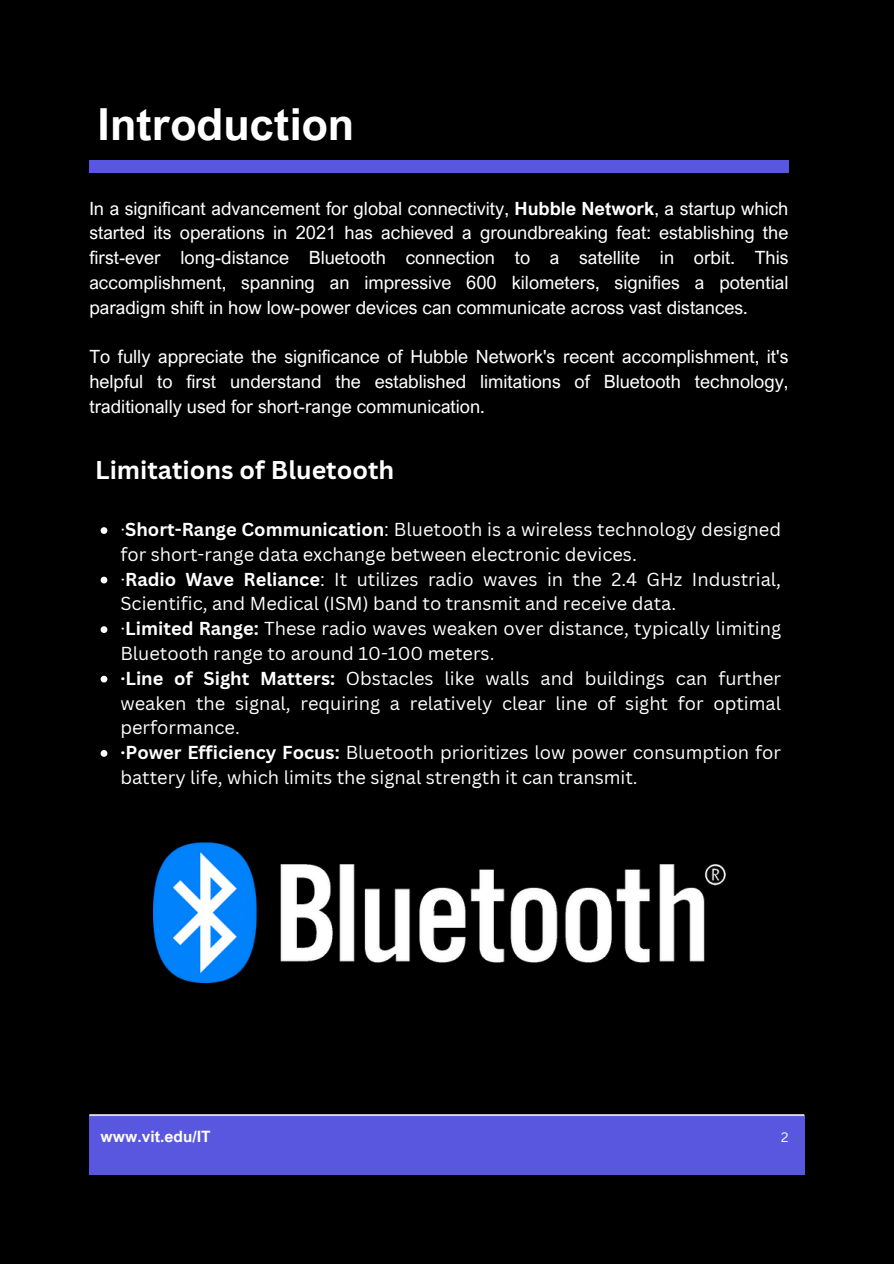
<style>
.page{position:relative;width:894px;height:1264px;background:#fff}
.page>*{position:absolute;margin:0;border:0;box-sizing:border-box;transform-origin:0 0}
.t1{font:700 44.25px "Arial Nova";color:#fff}
.t2{font:700 25.05px "Canva Sans";color:#fff}
.t3{font:18.3px/24.8px "Canva Sans";color:#fff}
.t4{font:18.3px/24.8px "Arial Nova";color:#fff;text-align:justify}
.t5{font:700 15.6px "Arial Nova";color:#fff}
.t6{font:13.35px "Canva Sans";color:#fff}
.s1{font-weight:700}
</style>
<div class="page">
<div style="left:0;top:0;width:893px;height:1263px;background:#000"></div>
<div style="left:89px;top:160px;width:699px;height:13px;background:#5956e0"></div>
<div style="left:89px;top:1114px;width:715px;height:60px;background:#5956e0"></div>
<hr style="left:89px;top:1114px;width:715px;height:2px;background:#dbdbdb">
<svg style="left:101px;top:527px;width:6px;height:7px"></svg>
<svg style="left:101px;top:576px;width:6px;height:7px"></svg>
<svg style="left:101px;top:626px;width:6px;height:7px"></svg>
<svg style="left:101px;top:675px;width:6px;height:7px"></svg>
<svg style="left:101px;top:750px;width:6px;height:6px"></svg>
<img style="left:153px;top:842px;width:571px;height:140px">
<p class="t1" style="left:97px;top:97px;width:259px">Introduction</p>
<p class="t4" style="left:89px;top:195px;width:700px">In a significant advancement for global connectivity, <span class="s1">Hubble Network</span>, a startup which started its operations in 2021 has achieved a groundbreaking feat: establishing the first-ever long-distance Bluetooth connection to a satellite in orbit. This accomplishment, spanning an impressive 600 kilometers, signifies a potential paradigm shift in how low-power devices can communicate across vast distances.</p>
<p class="t4" style="left:89px;top:344px;width:700px">To fully appreciate the significance of Hubble Network's recent accomplishment, it's helpful to first understand the established limitations of Bluetooth technology, traditionally used for short-range communication.</p>
<p class="t2" style="left:95px;top:452px;width:300px">Limitations of Bluetooth</p>
<p class="t3" style="left:120px;top:516px;width:662px">·<span class="s1">Short-Range Communication</span>: Bluetooth is a wireless technology designed for short-range data exchange between electronic devices.</p>
<p class="t3" style="left:120px;top:566px;width:662px">·<span class="s1">Radio Wave Reliance</span>: It utilizes radio waves in the 2.4 GHz Industrial,<br>Scientific, and Medical (ISM) band to transmit and receive data.</p>
<p class="t3" style="left:120px;top:615px;width:662px">·<span class="s1">Limited Range:</span> These radio waves weaken over distance, typically limiting<br>Bluetooth range to around 10-100 meters.</p>
<p class="t3" style="left:120px;top:665px;width:662px;text-align:justify"><span class="s1">·Line of Sight Matters:</span> Obstacles like walls and buildings can further weaken the signal, requiring a relatively clear line of sight for optimal performance.</p>
<p class="t3" style="left:120px;top:739px;width:662px"><span class="s1">·Power Efficiency Focus:</span> Bluetooth prioritizes low power consumption for battery life, which limits the signal strength it can transmit.</p>
<h1 class="t5" style="left:101px;top:1127px;width:112px">www.vit.edu/IT</h1>
<p class="t6" style="left:780px;top:1127px;width:9px">2</p>
</div>
